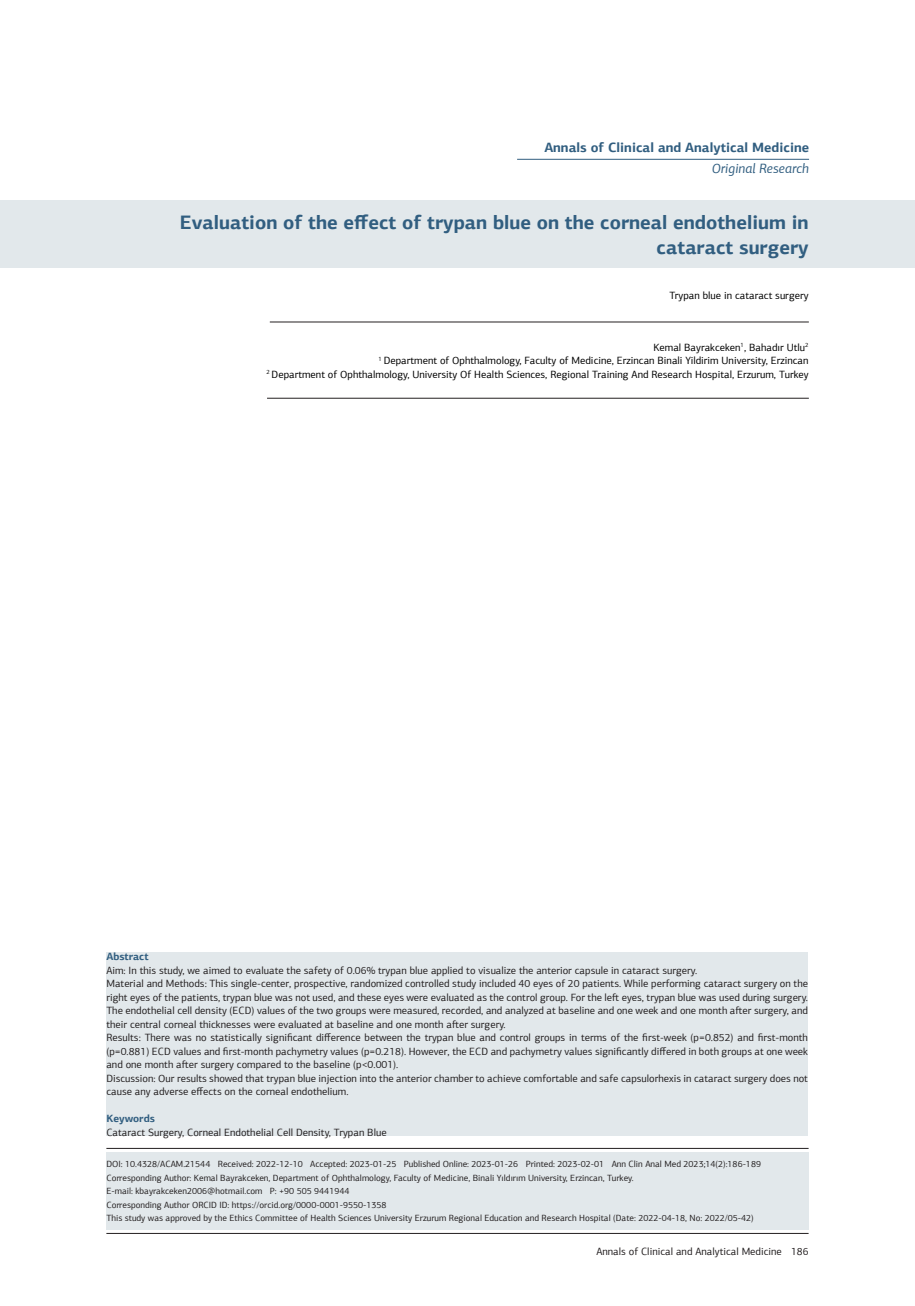
<style>
.page{position:relative;width:915px;height:1306px;background:#fff}
.page>*{position:absolute;margin:0;border:0;box-sizing:border-box;transform-origin:0 0}
.t1{font:700 19.5px/25.5px "PF Agora Sans Pro";color:#315e80;text-align:right}
.t2{font:700 13.5px "PF Agora Sans Pro";color:#315e80}
.t3{font:italic 13.5px "PF Agora Sans Pro";color:#315e80}
.t4{font:10.5px/13.5px "PF Agora Sans Pro";color:#231f20;text-align:justify}
.t5{font:10.5px "PF Agora Sans Pro";color:#000}
.t6{font:700 10.5px "PF Agora Sans Pro";color:#315e80}
.t7{font:9px "PF Agora Sans Pro";color:#231f20}
</style>
<div class="page">
<hr style="left:106px;top:1233px;width:702px;height:1px;background:#231f20">
<div style="left:0;top:200px;width:914px;height:68px;background:#e2e8eb"></div>
<hr style="left:106px;top:1148px;width:702px;height:1px;background:#231f20">
<hr style="left:270px;top:322px;width:538px;height:1px;background:#231f20">
<hr style="left:267px;top:398px;width:541px;height:1px;background:#231f20">
<hr style="left:517px;top:159px;width:291px;height:1px;background:#315e80">
<div style="left:106px;top:1151px;width:702px;height:78px;background:#e2e8eb"></div>
<div style="left:106px;top:952px;width:701px;height:183px;background:#e2e8eb"></div>
<p class="t2" style="left:544px;top:139px;width:266px">Annals of Clinical and Analytical Medicine</p>
<p class="t3" style="left:711px;top:160px;width:99px">Original Research</p>
<p class="t1" style="left:180px;top:209px;width:630px">Evaluation of the effect of trypan blue on the corneal endothelium in cataract surgery</p>
<p class="t5" style="left:669px;top:289px;width:141px">Trypan blue in cataract surgery</p>
<p class="t5" style="left:653px;top:341px;width:156px">Kemal Bayrakceken<sup>1</sup>, Bahadır Utlu<sup>2</sup></p>
<p class="t5" style="left:378px;top:354px;width:431px"><sup>1</sup> Department of Ophthalmology, Faculty of Medicine, Erzincan Binali Yildirim University, Erzincan</p>
<p class="t5" style="left:266px;top:368px;width:543px"><sup>2</sup> Department of Ophthalmology, University Of Health Sciences, Regional Training And Research Hospital, Erzurum, Turkey</p>
<p class="t6" style="left:106px;top:950px;width:44px">Abstract</p>
<p class="t4" style="left:106px;top:963px;width:592px">Aim: In this study, we aimed to evaluate the safety of 0.06% trypan blue applied to visualize the anterior capsule in cataract surgery.</p>
<p class="t4" style="left:106px;top:976px;width:703px">Material and Methods: This single-center, prospective, randomized controlled study included 40 eyes of 20 patients. While performing cataract surgery on the right eyes of the patients, trypan blue was not used, and these eyes were evaluated as the control group. For the left eyes, trypan blue was used during surgery.<br>The endothelial cell density (ECD) values of the two groups were measured, recorded, and analyzed at baseline and one week and one month after surgery, and their central corneal thicknesses were evaluated at baseline and one month after surgery.</p>
<p class="t4" style="left:106px;top:1030px;width:703px">Results: There was no statistically significant difference between the trypan blue and control groups in terms of the first-week (p=0.852) and first-month (p=0.881) ECD values and first-month pachymetry values (p=0.218). However, the ECD and pachymetry values significantly differed in both groups at one week and one month after surgery compared to the baseline (p&lt;0.001).</p>
<p class="t4" style="left:106px;top:1071px;width:703px">Discussion: Our results showed that trypan blue injection into the anterior chamber to achieve comfortable and safe capsulorhexis in cataract surgery does not cause any adverse effects on the corneal endothelium.</p>
<p class="t6" style="left:106px;top:1112px;width:50px">Keywords</p>
<p class="t4" style="left:106px;top:1125px;width:282px">Cataract Surgery, Corneal Endothelial Cell Density, Trypan Blue</p>
<p class="t7" style="left:106px;top:1158px;width:656px">DOI: 10.4328/ACAM.21544 Received: 2022-12-10 Accepted: 2023-01-25 Published Online: 2023-01-26 Printed: 2023-02-01 Ann Clin Anal Med 2023;14(2):186-189</p>
<p class="t7" style="left:106px;top:1172px;width:528px">Corresponding Author: Kemal Bayrakceken, Department of Ophthalmology, Faculty of Medicine, Binali Yıldırım University, Erzincan, Turkey.</p>
<p class="t7" style="left:106px;top:1185px;width:244px">E-mail: kbayrakceken2006@hotmail.com P: +90 505 9441944</p>
<p class="t7" style="left:106px;top:1199px;width:281px">Corresponding Author ORCID ID: https://orcid.org/0000-0001-9550-1358</p>
<p class="t7" style="left:106px;top:1212px;width:648px">This study was approved by the Ethics Committee of Health Sciences University Erzurum Regional Education and Research Hospital (Date: 2022-04-18, No: 2022/05-42)</p>
<p class="t4" style="left:596px;top:1244px;width:213px">Annals of Clinical and Analytical Medicine 186</p>
</div>
